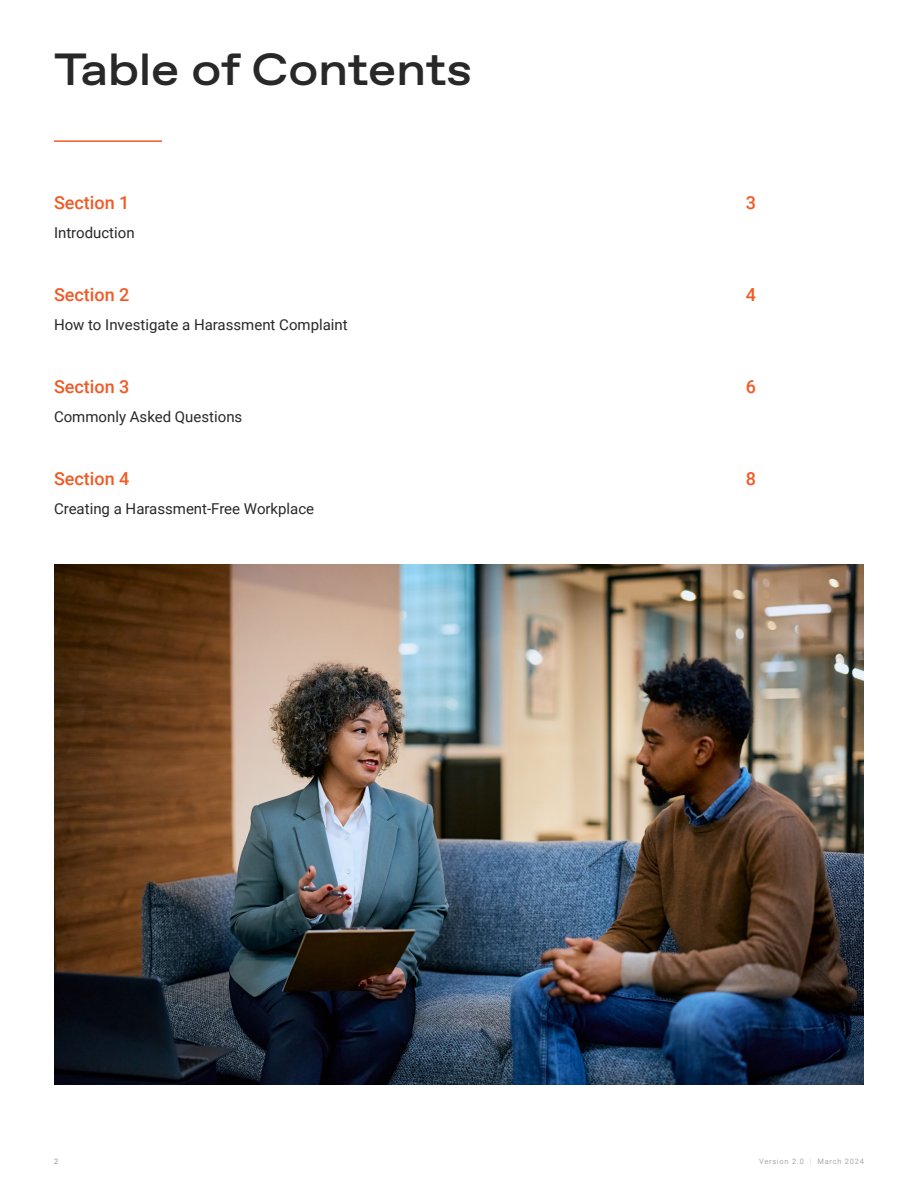
<style>
.page{position:relative;width:918px;height:1188px;background:#fff}
.page>*{position:absolute;margin:0;border:0;box-sizing:border-box;transform-origin:0 0}
.TOC_headline{font:500 45px "ABC Favorit Extended";color:#282828}
.TOC_Main_text{font:500 18px "Roboto";color:#f15a26}
.TOC_Secondary_text{font:15px "Roboto";color:#282828}
.CSLP_footer{font:7.5px "Roboto";letter-spacing:.1em;color:#a9a9a9}
.t1{font:7.5px "Roboto";color:#939598}
.s1{font-weight:100}
</style>
<div class="page">
<img style="left:54px;top:564px;width:810px;height:520px">
<hr style="left:54px;top:140px;width:108px;height:2px;background:#f15a26">
<p class="TOC_headline" style="left:54px;top:43px;width:420px">Table of Contents</p>
<p class="TOC_Main_text" style="left:54px;top:190px;width:77px">Section 1</p>
<p class="TOC_Main_text" style="left:746px;top:190px;width:12px">3</p>
<p class="TOC_Secondary_text" style="left:54px;top:223px;width:82px">Introduction</p>
<p class="TOC_Main_text" style="left:54px;top:282px;width:77px">Section 2</p>
<p class="TOC_Main_text" style="left:746px;top:282px;width:12px">4</p>
<p class="TOC_Secondary_text" style="left:54px;top:314px;width:295px">How to Investigate a Harassment Complaint</p>
<p class="TOC_Main_text" style="left:54px;top:374px;width:77px">Section 3</p>
<p class="TOC_Main_text" style="left:746px;top:374px;width:12px">6</p>
<p class="TOC_Secondary_text" style="left:54px;top:406px;width:190px">Commonly Asked Questions</p>
<p class="TOC_Main_text" style="left:54px;top:466px;width:77px">Section 4</p>
<p class="TOC_Main_text" style="left:746px;top:466px;width:12px">8</p>
<p class="TOC_Secondary_text" style="left:54px;top:498px;width:262px">Creating a Harassment-Free Workplace</p>
<p class="t1" style="left:54px;top:1156px;width:6px">2</p>
<p class="CSLP_footer" style="left:759px;top:1156px;width:107px">Version 2.0 <span class="s1">|</span> March 2024</p>
</div>
